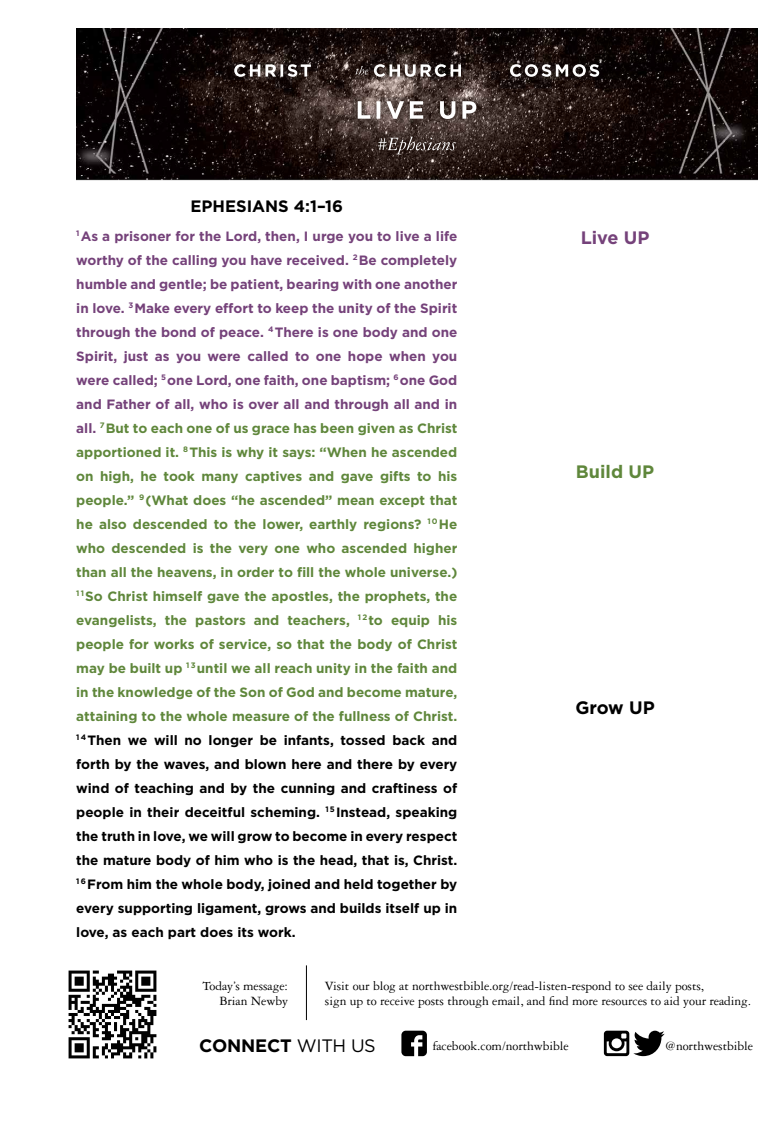
<style>
.page{position:relative;width:783px;height:1134px;background:#fff}
.page>*{position:absolute;margin:0;border:0;box-sizing:border-box;transform-origin:0 0}
.t1{font:700 18px "Gotham";letter-spacing:-.01em;color:#000}
.t2{font:700 18px "Gotham";color:#5f873b}
.t3{font:700 18px "Gotham";color:#75427a}
.t4{font:700 16.5px "Gotham";color:#000}
.t5{font:700 13.5px/24px "Gotham";color:#5f873b;text-align:justify}
.t6{font:13.5px/15px "Garamond Three";letter-spacing:-.005em;color:#000;text-align:right}
.s1{color:#75427a}
.s2{color:#000}
.s3{font-weight:400}
</style>
<div class="page">
<img style="left:68px;top:970px;width:89px;height:89px">
<hr style="left:306px;top:965px;width:1px;height:55px;background:#000">
<svg style="left:401px;top:1031px;width:26px;height:25px"></svg>
<svg style="left:604px;top:1031px;width:61px;height:25px"></svg>
<img style="left:76px;top:28px;width:681px;height:153px">
<p class="t4" style="left:190px;top:195px;width:154px">EPHESIANS 4:1–16</p>
<p class="t5" style="left:76px;top:224px;width:383px"><sup>1</sup><span class="s1">As a prisoner for the Lord, then, I urge you to live a life worthy of the calling you have received.</span> <sup>2</sup><span class="s1">Be completely humble and gentle; be patient, bearing with one another in love.</span> <sup>3</sup><span class="s1">Make every effort to keep the unity of the Spirit through the bond of peace.</span> <sup>4</sup><span class="s1">There is one body and one Spirit, just as you were called to one hope when you were called;</span> <sup>5</sup><span class="s1">one Lord, one faith, one baptism;</span> <sup>6</sup><span class="s1">one God and Father of all, who is over all and through all and in all.</span> <sup>7</sup>But to each one of us grace has been given as Christ apportioned it. <sup>8</sup>This is why it says: “When he ascended on high, he took many captives and gave gifts to his people.” <sup>9</sup>(What does “he ascended” mean except that he also descended to the lower, earthly regions? <sup>10</sup>He who descended is the very one who ascended higher than all the heavens, in order to fill the whole universe.)<br><sup>11</sup>So Christ himself gave the apostles, the prophets, the evangelists, the pastors and teachers, <sup>12</sup>to equip his people for works of service, so that the body of Christ may be built up <sup>13</sup>until we all reach unity in the faith and in the knowledge of the Son of God and become mature, attaining to the whole measure of the fullness of Christ.<br><sup>14</sup><span class="s2">Then we will no longer be infants, tossed back and forth by the waves, and blown here and there by every wind of teaching and by the cunning and craftiness of people in their deceitful scheming.</span> <sup>15</sup><span class="s2">Instead, speaking the truth in love, we will grow to become in every respect the mature body of him who is the head, that is, Christ.<br></span><sup>16</sup><span class="s2">From him the whole body, joined and held together by every supporting ligament, grows and builds itself up in love, as each part does its work.</span></p>
<h1 class="t3" style="left:581px;top:226px;width:70px">Live UP</h1>
<h1 class="t2" style="left:576px;top:460px;width:80px">Build UP</h1>
<h1 class="t1" style="left:575px;top:695px;width:81px">Grow UP</h1>
<p class="t6" style="left:203px;top:978px;width:87px">Today’s message:<br>Brian Newby</p>
<p class="t6" style="left:325px;top:978px;width:428px;text-align:left">Visit our blog at northwestbible.org/read-listen-respond to see daily posts,<br>sign up to receive posts through email, and find more resources to aid your reading.</p>
<h1 class="t1" style="left:199px;top:1033px;width:178px">CONNECT <span class="s3">WITH US</span></h1>
<p class="t6" style="left:433px;top:1038px;width:138px">facebook.com/northwbible</p>
<p class="t6" style="left:665px;top:1038px;width:89px">@northwestbible</p>
</div>
